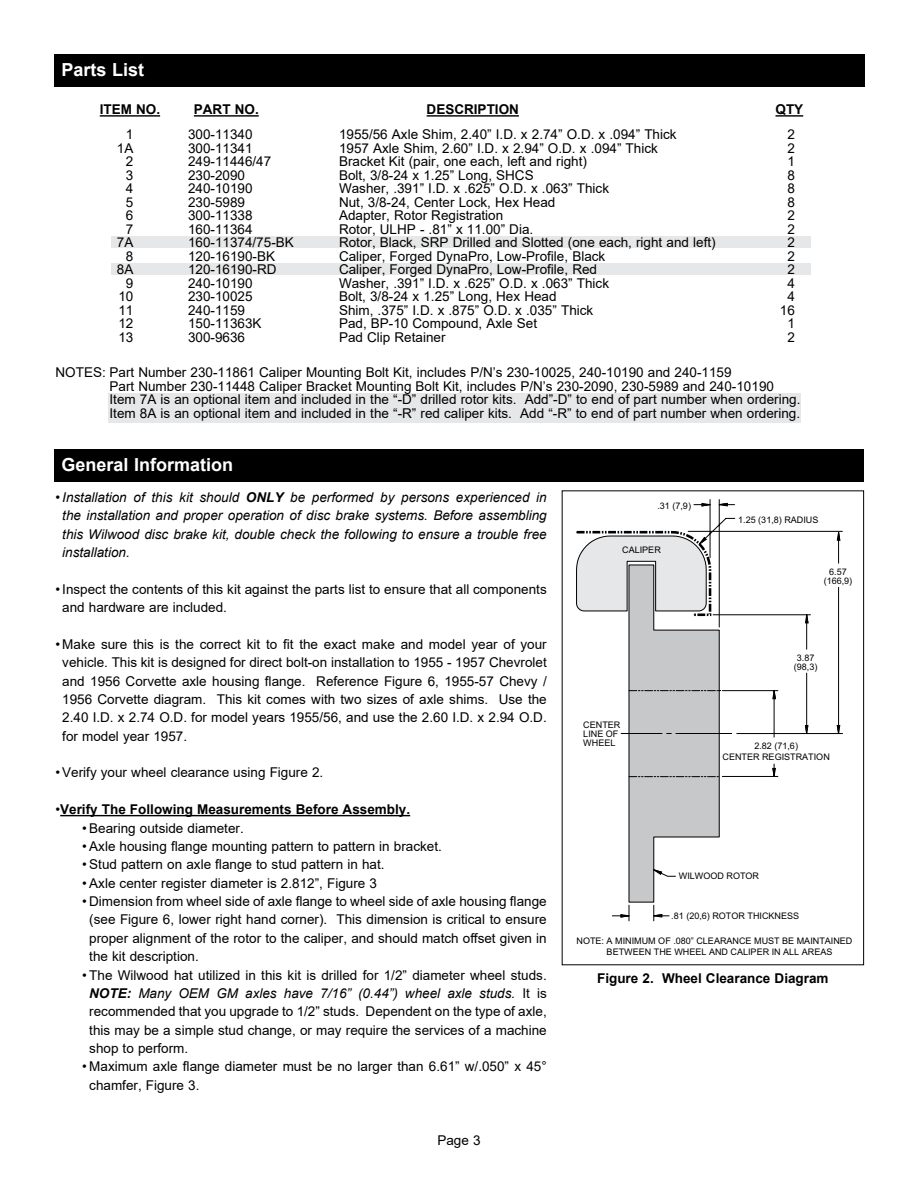
<style>
.page{position:relative;width:918px;height:1188px;background:#fff}
.page>*{position:absolute;margin:0;border:0;box-sizing:border-box;transform-origin:0 0}
.t1{font:700 18px "Arial";color:#fff}
.t2{font:13.5px/13.5px "Arial";color:#000}
.t3{font:italic 13.5px/18.3px "Arial";color:#000;text-align:justify}
.t4{font:700 13.5px "Arial";color:#000}
.t5{font:9px/9px "Arial";color:#000;text-align:center}
.s1{font-style:normal}
.s2{font-weight:700}
.s3{font-weight:400}
.s4{font-weight:700;font-style:italic}
.s5{font-style:italic}
</style>
<div class="page">
<div style="left:108px;top:393px;width:692px;height:30px;background:#e6e7e8"></div>
<div style="left:112px;top:237px;width:699px;height:11px;background:#e6e7e8"></div>
<div style="left:112px;top:264px;width:699px;height:11px;background:#e6e7e8"></div>
<hr style="left:100px;top:115px;width:60px;height:2px;background:#000">
<hr style="left:194px;top:115px;width:65px;height:2px;background:#000">
<hr style="left:427px;top:115px;width:92px;height:2px;background:#000">
<hr style="left:776px;top:115px;width:27px;height:2px;background:#000">
<div style="left:54px;top:54px;width:810px;height:32px;background:#000"></div>
<div style="left:54px;top:449px;width:810px;height:32px;background:#000"></div>
<hr style="left:60px;top:815px;width:350px;height:1px;background:#000">
<svg style="left:779px;top:530px;width:62px;height:205px"></svg>
<hr style="left:806px;top:615px;width:1px;height:34px;background:#000">
<hr style="left:806px;top:673px;width:1px;height:61px;background:#000">
<hr style="left:713px;top:614px;width:97px;height:1px;background:#000">
<hr style="left:737px;top:733px;width:106px;height:1px;background:#000">
<hr style="left:838px;top:532px;width:1px;height:31px;background:#000">
<hr style="left:838px;top:587px;width:1px;height:147px;background:#000">
<svg style="left:612px;top:499px;width:167px;height:423px"></svg>
<svg style="left:805px;top:614px;width:4px;height:9px"></svg>
<svg style="left:805px;top:725px;width:4px;height:9px"></svg>
<svg style="left:837px;top:532px;width:4px;height:9px"></svg>
<svg style="left:837px;top:725px;width:3px;height:9px"></svg>
<svg style="left:719px;top:503px;width:9px;height:4px"></svg>
<svg style="left:701px;top:503px;width:10px;height:4px"></svg>
<svg style="left:772px;top:768px;width:4px;height:9px"></svg>
<svg style="left:772px;top:690px;width:4px;height:9px"></svg>
<svg style="left:653px;top:914px;width:16px;height:4px"></svg>
<svg style="left:620px;top:914px;width:10px;height:4px"></svg>
<hr style="left:688px;top:531px;width:154px;height:1px;background:#000">
<svg style="left:576px;top:530px;width:158px;height:373px"></svg>
<div style="left:562px;top:490px;width:302px;height:475px;border:1px solid #000"></div>
<h1 class="t1" style="left:62px;top:57px;width:84px">Parts List</h1>
<p class="t4" style="left:100px;top:100px;width:62px">ITEM NO.</p>
<p class="t4" style="left:194px;top:100px;width:66px">PART NO.</p>
<p class="t4" style="left:427px;top:100px;width:94px">DESCRIPTION</p>
<p class="t4" style="left:776px;top:100px;width:29px">QTY</p>
<p class="t2" style="left:188px;top:128px;width:107px">300-11340<br>300-11341<br>249-11446/47<br>230-2090<br>240-10190<br>230-5989<br>300-11338<br>160-11364<br>160-11374/75-BK<br>120-16190-BK<br>120-16190-RD<br>240-10190<br>230-10025<br>240-1159<br>150-11363K<br>300-9636</p>
<p class="t2" style="left:339px;top:128px;width:378px">1955/56 Axle Shim, 2.40” I.D. x 2.74” O.D. x .094” Thick<br>1957 Axle Shim, 2.60” I.D. x 2.94” O.D. x .094” Thick<br>Bracket Kit (pair, one each, left and right)<br>Bolt, 3/8-24 x 1.25” Long, SHCS<br>Washer, .391” I.D. x .625” O.D. x .063” Thick<br>Nut, 3/8-24, Center Lock, Hex Head<br>Adapter, Rotor Registration<br>Rotor, ULHP - .81” x 11.00” Dia.<br>Rotor, Black, SRP Drilled and Slotted (one each, right and left)<br>Caliper, Forged DynaPro, Low-Profile, Black<br>Caliper, Forged DynaPro, Low-Profile, Red<br>Washer, .391” I.D. x .625” O.D. x .063” Thick<br>Bolt, 3/8-24 x 1.25” Long, Hex Head<br>Shim, .375” I.D. x .875” O.D. x .035” Thick<br>Pad, BP-10 Compound, Axle Set<br>Pad Clip Retainer</p>
<p class="t2" style="left:117px;top:128px;width:18px;text-align:right">1<br>1A<br>2<br>3<br>4<br>5<br>6<br>7<br>7A<br>8<br>8A<br>9<br>10<br>11<br>12<br>13</p>
<p class="t2" style="left:780px;top:128px;width:17px;text-align:center">2<br>2<br>1<br>8<br>8<br>8<br>2<br>2<br>2<br>2<br>2<br>4<br>4<br>16<br>1<br>2</p>
<p class="t2" style="left:110px;top:366px;width:693px;text-indent:-54px">NOTES: Part Number 230-11861 Caliper Mounting Bolt Kit, includes P/N’s 230-10025, 240-10190 and 240-1159<br>Part Number 230-11448 Caliper Bracket Mounting Bolt Kit, includes P/N’s 230-2090, 230-5989 and 240-10190<br>Item 7A is an optional item and included in the “-D” drilled rotor kits. Add”-D” to end of part number when ordering.<br>Item 8A is an optional item and included in the “-R” red caliper kits. Add “-R” to end of part number when ordering.</p>
<h1 class="t1" style="left:62px;top:452px;width:173px">General Information</h1>
<p class="t3" style="left:62px;top:488px;width:486px;text-indent:-7px"><span class="s1">•</span>Installation of this kit should <span class="s2">ONLY</span> be performed by persons experienced in the installation and proper operation of disc brake systems. Before assembling this Wilwood disc brake kit, double check the following to ensure a trouble free installation.</p>
<p class="t2" style="left:62px;top:580px;width:486px;line-height:18.3px;text-indent:-7px">•Inspect the contents of this kit against the parts list to ensure that all components and hardware are included.</p>
<p class="t2" style="left:62px;top:635px;width:486px;line-height:18.3px;text-align:justify;text-indent:-7px">• Make sure this is the correct kit to fit the exact make and model year of your vehicle. This kit is designed for direct bolt-on installation to 1955 - 1957 Chevrolet and 1956 Corvette axle housing flange. Reference Figure 6, 1955-57 Chevy / 1956 Corvette diagram. This kit comes with two sizes of axle shims. Use the 2.40 I.D. x 2.74 O.D. for model years 1955/56, and use the 2.60 I.D. x 2.94 O.D. for model year 1957.</p>
<p class="t2" style="left:56px;top:766px;width:269px">•Verify your wheel clearance using Figure 2.</p>
<p class="t4" style="left:56px;top:800px;width:356px"><span class="s3">•</span>Verify The Following Measurements Before Assembly.</p>
<p class="t2" style="left:82px;top:821px;width:163px">• Bearing outside diameter.</p>
<p class="t2" style="left:82px;top:839px;width:361px">• Axle housing flange mounting pattern to pattern in bracket.</p>
<p class="t2" style="left:82px;top:858px;width:304px">• Stud pattern on axle flange to stud pattern in hat.</p>
<p class="t2" style="left:82px;top:876px;width:296px">• Axle center register diameter is 2.812”, Figure 3</p>
<p class="t2" style="left:89px;top:892px;width:459px;line-height:18.3px;text-align:justify;text-indent:-7px">• Dimension from wheel side of axle flange to wheel side of axle housing flange (see Figure 6, lower right hand corner). This dimension is critical to ensure proper alignment of the rotor to the caliper, and should match offset given in the kit description.</p>
<p class="t2" style="left:89px;top:966px;width:459px;line-height:18.3px;text-align:justify;text-indent:-7px">• The Wilwood hat utilized in this kit is drilled for 1/2” diameter wheel studs.<br><span class="s4">NOTE:</span> <span class="s5">Many OEM GM axles have 7/16” (0.44”) wheel axle studs.</span> It is recommended that you upgrade to 1/2” studs. Dependent on the type of axle, this may be a simple stud change, or may require the services of a machine shop to perform.</p>
<p class="t2" style="left:89px;top:1057px;width:459px;line-height:18.3px;text-indent:-7px">• Maximum axle flange diameter must be no larger than 6.61” w/.050” x 45° chamfer, Figure 3.</p>
<p class="t2" style="left:437px;top:1134px;width:45px">Page 3</p>
<p class="t5" style="left:657px;top:501px;width:35px">.31 (7,9)</p>
<p class="t5" style="left:622px;top:545px;width:40px">CALIPER</p>
<p class="t5" style="left:583px;top:720px;width:39px;text-align:left">CENTER<br>LINE OF<br>WHEEL</p>
<p class="t5" style="left:738px;top:515px;width:82px">1.25 (31,8) RADIUS</p>
<p class="t5" style="left:824px;top:567px;width:30px">6.57 (166,9)</p>
<p class="t5" style="left:794px;top:654px;width:25px">3.87 (98,3)</p>
<p class="t5" style="left:723px;top:741px;width:109px;line-height:10.8px">2.82 (71,6)<br>CENTER REGISTRATION</p>
<p class="t5" style="left:679px;top:872px;width:82px">WILWOOD ROTOR</p>
<p class="t5" style="left:671px;top:911px;width:129px">.81 (20,6) ROTOR THICKNESS</p>
<p class="t5" style="left:607px;top:936px;width:247px;line-height:10.8px;text-align:left;text-indent:-30px">NOTE: A MINIMUM OF .080” CLEARANCE MUST BE MAINTAINED<br>BETWEEN THE WHEEL AND CALIPER IN ALL AREAS</p>
<p class="t4" style="left:597px;top:969px;width:233px">Figure 2. Wheel Clearance Diagram</p>
</div>
